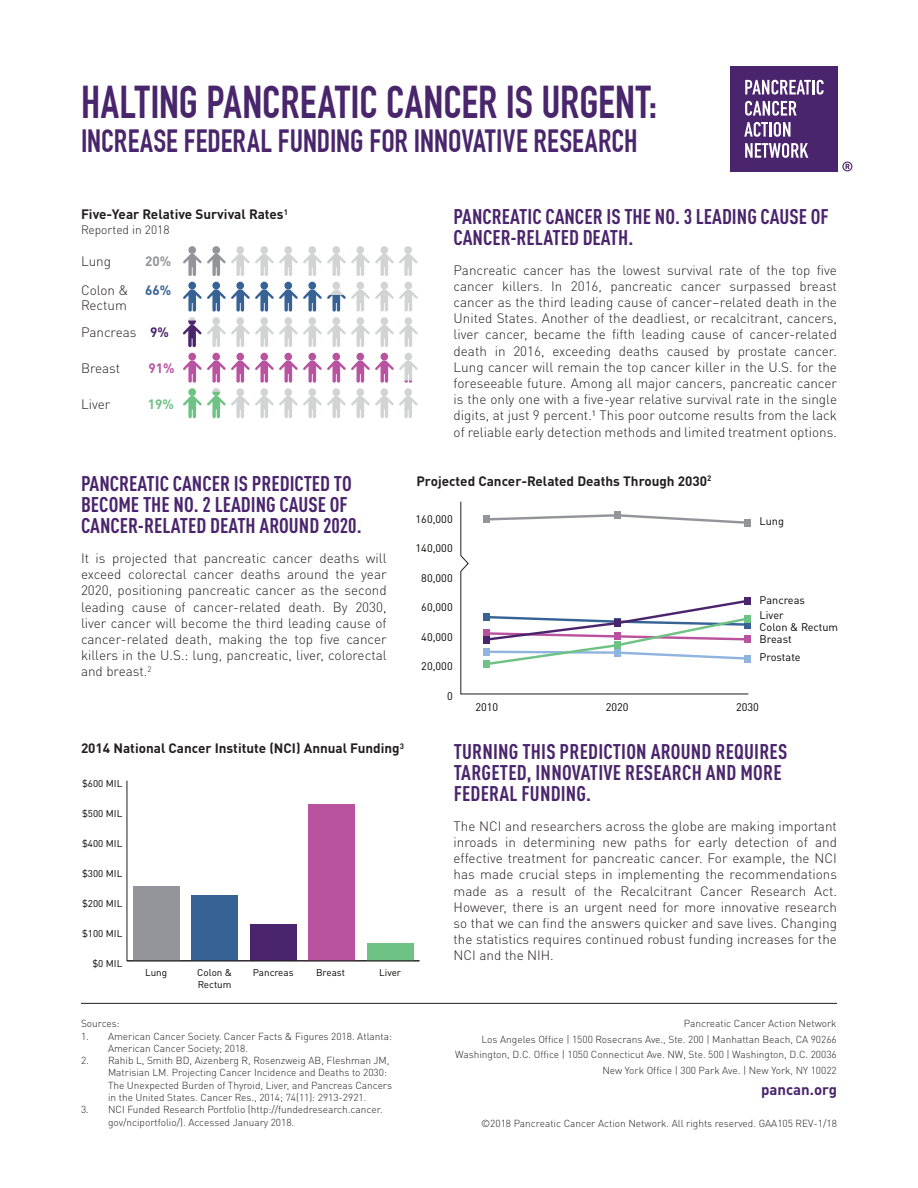
<style>
.page{position:relative;width:918px;height:1188px;background:#fff}
.page>*{position:absolute;margin:0;border:0;box-sizing:border-box;transform-origin:0 0}
.t1{font:700 45px "DIN Condensed";color:#49256c}
.t2{font:700 31.5px "DIN Condensed";color:#49256c}
.t3{font:700 condensed 21px/21px "DINOT";color:#4a256d}
.t4{font:700 15px "DINOT";color:#4a256d}
.t5{font:300 13.5px/16.2px "DINOT";color:#231f20;text-align:justify}
.t6{font:700 13.5px "DINOT";color:#231f20}
.t7{font:700 13.5px "DINOT";color:#b9539f}
.t8{font:700 13.5px "DINOT";color:#6dc284}
.t9{font:300 12px "DINOT";color:#231f20}
.t10{font:10.95px/11.9px "DINOT";color:#040503}
.t11{font:300 10.2px/12.3px "DINOT";color:#231f20}
.t12{font:9.75px "DINOT";color:#040503}
.s1{font-weight:700;color:#94959a}
.s2{font-weight:700;color:#376296}
.s3{font-weight:700;color:#4a256d}
</style>
<div class="page">
<hr style="left:81px;top:1003px;width:756px;height:1px;background:#231f20">
<svg style="left:183px;top:246px;width:235px;height:30px"></svg>
<div style="left:188px;top:282px;width:8px;height:7px;background:#376296;border-radius:50%"></div>
<div style="left:212px;top:282px;width:8px;height:7px;background:#376296;border-radius:50%"></div>
<div style="left:236px;top:282px;width:8px;height:7px;background:#376296;border-radius:50%"></div>
<div style="left:260px;top:282px;width:8px;height:7px;background:#376296;border-radius:50%"></div>
<div style="left:284px;top:282px;width:8px;height:7px;background:#376296;border-radius:50%"></div>
<div style="left:308px;top:282px;width:8px;height:7px;background:#376296;border-radius:50%"></div>
<div style="left:332px;top:282px;width:8px;height:7px;background:#d2d4d3;border-radius:50%"></div>
<div style="left:356px;top:282px;width:8px;height:7px;background:#d2d4d3;border-radius:50%"></div>
<div style="left:380px;top:282px;width:8px;height:7px;background:#d2d4d3;border-radius:50%"></div>
<div style="left:405px;top:282px;width:7px;height:7px;background:#d2d4d3;border-radius:50%"></div>
<div style="left:188px;top:353px;width:8px;height:8px;background:#b9539f;border-radius:50%"></div>
<div style="left:212px;top:353px;width:8px;height:8px;background:#b9539f;border-radius:50%"></div>
<div style="left:236px;top:353px;width:8px;height:8px;background:#b9539f;border-radius:50%"></div>
<div style="left:260px;top:353px;width:8px;height:8px;background:#b9539f;border-radius:50%"></div>
<div style="left:284px;top:353px;width:8px;height:8px;background:#b9539f;border-radius:50%"></div>
<div style="left:308px;top:353px;width:8px;height:8px;background:#b9539f;border-radius:50%"></div>
<div style="left:332px;top:353px;width:8px;height:8px;background:#b9539f;border-radius:50%"></div>
<div style="left:356px;top:353px;width:8px;height:8px;background:#b9539f;border-radius:50%"></div>
<div style="left:380px;top:353px;width:8px;height:8px;background:#b9539f;border-radius:50%"></div>
<div style="left:405px;top:353px;width:7px;height:8px;background:#d2d4d3;border-radius:50%"></div>
<svg style="left:183px;top:361px;width:235px;height:57px"></svg>
<svg style="left:183px;top:289px;width:235px;height:58px"></svg>
<div style="left:730px;top:66px;width:108px;height:105px;background:#4a256d"></div>
<hr style="left:769px;top:122px;width:3px;height:15px;background:#fff">
<svg style="left:745px;top:143px;width:63px;height:15px"></svg>
<svg style="left:744px;top:122px;width:24px;height:15px"></svg>
<svg style="left:745px;top:101px;width:52px;height:15px"></svg>
<svg style="left:774px;top:122px;width:16px;height:15px"></svg>
<svg style="left:745px;top:80px;width:79px;height:15px"></svg>
<svg style="left:842px;top:162px;width:10px;height:9px"></svg>
<svg style="left:460px;top:501px;width:289px;height:194px"></svg>
<svg style="left:484px;top:513px;width:265px;height:12px"></svg>
<div style="left:484px;top:516px;width:6px;height:7px;background:#94959a"></div>
<div style="left:614px;top:512px;width:6px;height:7px;background:#94959a"></div>
<div style="left:744px;top:519px;width:6px;height:7px;background:#94959a"></div>
<div style="left:484px;top:660px;width:6px;height:8px;background:#6dc284"></div>
<svg style="left:484px;top:598px;width:266px;height:69px"></svg>
<div style="left:484px;top:636px;width:6px;height:7px;background:#4a256d"></div>
<div style="left:614px;top:619px;width:6px;height:8px;background:#4a256d"></div>
<div style="left:744px;top:597px;width:6px;height:8px;background:#4a256d"></div>
<hr style="left:127px;top:781px;width:1px;height:180px;background:#211d1f">
<div style="left:133px;top:886px;width:47px;height:75px;background:#94959a"></div>
<div style="left:191px;top:895px;width:47px;height:66px;background:#376296"></div>
<div style="left:250px;top:924px;width:47px;height:37px;background:#4a256d"></div>
<div style="left:308px;top:805px;width:47px;height:156px;background:#b9539f"></div>
<div style="left:367px;top:943px;width:47px;height:18px;background:#6dc284"></div>
<hr style="left:127px;top:960px;width:292px;height:1px;background:#211d1f">
<h1 class="t1" style="left:81px;top:76px;width:578px">HALTING PANCREATIC CANCER IS URGENT:</h1>
<h2 class="t2" style="left:81px;top:122px;width:558px">INCREASE FEDERAL FUNDING FOR INNOVATIVE RESEARCH</h2>
<p class="t6" style="left:81px;top:206px;width:209px">Five-Year Relative Survival Rates<sup>1</sup></p>
<p class="t9" style="left:81px;top:222px;width:90px">Reported in 2018</p>
<p class="t5" style="left:81px;top:247px;width:92px;line-height:28.5px;text-align:right"><span class="s1">20%<br></span>Colon &amp; <span class="s2">66%</span></p>
<p class="t5" style="left:81px;top:291px;width:89px;line-height:27px">Rectum<br>Pancreas <span class="s3">9%</span></p>
<p class="t5" style="left:81px;top:360px;width:41px">Breast</p>
<p class="t7" style="left:148px;top:359px;width:28px">91%</p>
<p class="t5" style="left:81px;top:396px;width:31px">Liver</p>
<p class="t8" style="left:148px;top:395px;width:28px">19%</p>
<p class="t5" style="left:81px;top:253px;width:32px">Lung</p>
<h3 class="t3" style="left:81px;top:473px;width:282px">PANCREATIC CANCER IS PREDICTED TO<br>BECOME THE NO. 2 LEADING CAUSE OF<br>CANCER-RELATED DEATH AROUND 2020.</h3>
<p class="t5" style="left:81px;top:550px;width:307px">It is projected that pancreatic cancer deaths will exceed colorectal cancer deaths around the year 2020, positioning pancreatic cancer as the second leading cause of cancer-related death. By 2030, liver cancer will become the third leading cause of cancer-related death, making the top five cancer killers in the U.S.: lung, pancreatic, liver, colorectal and breast.<sup>2</sup></p>
<h3 class="t3" style="left:454px;top:206px;width:377px">PANCREATIC CANCER IS THE NO. 3 LEADING CAUSE OF<br>CANCER-RELATED DEATH.</h3>
<p class="t5" style="left:454px;top:262px;width:385px">Pancreatic cancer has the lowest survival rate of the top five cancer killers. In 2016, pancreatic cancer surpassed breast cancer as the third leading cause of cancer–related death in the United States. Another of the deadliest, or recalcitrant, cancers, liver cancer, became the fifth leading cause of cancer-related death in 2016, exceeding deaths caused by prostate cancer.<br>Lung cancer will remain the top cancer killer in the U.S. for the foreseeable future. Among all major cancers, pancreatic cancer is the only one with a five-year relative survival rate in the single digits, at just 9 percent.¹ This poor outcome results from the lack of reliable early detection methods and limited treatment options.</p>
<p class="t6" style="left:416px;top:472px;width:296px">Projected Cancer-Related Deaths Through 2030<sup>2</sup></p>
<p class="t10" style="left:416px;top:513px;width:39px">160,000</p>
<p class="t10" style="left:416px;top:542px;width:39px">140,000</p>
<p class="t10" style="left:421px;top:572px;width:33px">80,000</p>
<p class="t10" style="left:421px;top:601px;width:33px">60,000</p>
<p class="t10" style="left:421px;top:631px;width:33px">40,000</p>
<p class="t10" style="left:421px;top:660px;width:33px">20,000</p>
<p class="t10" style="left:447px;top:690px;width:7px">0</p>
<p class="t10" style="left:760px;top:515px;width:26px">Lung</p>
<p class="t10" style="left:760px;top:594px;width:47px">Pancreas</p>
<p class="t10" style="left:760px;top:608px;width:26px">Liver</p>
<p class="t10" style="left:760px;top:621px;width:80px">Colon &amp; Rectum<br>Breast</p>
<p class="t10" style="left:760px;top:651px;width:43px">Prostate</p>
<p class="t10" style="left:476px;top:700px;width:24px">2010</p>
<p class="t10" style="left:606px;top:700px;width:24px">2020</p>
<p class="t10" style="left:736px;top:700px;width:24px">2030</p>
<p class="t6" style="left:81px;top:740px;width:325px">2014 National Cancer Institute (NCI) Annual Funding<sup>3</sup></p>
<h3 class="t3" style="left:454px;top:741px;width:335px">TURNING THIS PREDICTION AROUND REQUIRES<br>TARGETED, INNOVATIVE RESEARCH AND MORE<br>FEDERAL FUNDING.</h3>
<p class="t5" style="left:454px;top:818px;width:385px">The NCI and researchers across the globe are making important inroads in determining new paths for early detection of and effective treatment for pancreatic cancer. For example, the NCI has made crucial steps in implementing the recommendations made as a result of the Recalcitrant Cancer Research Act.<br>However, there is an urgent need for more innovative research so that we can find the answers quicker and save lives. Changing the statistics requires continued robust funding increases for the NCI and the NIH.</p>
<p class="t12" style="left:82px;top:777px;width:42px">$600 MIL</p>
<p class="t12" style="left:82px;top:807px;width:42px">$500 MIL</p>
<p class="t12" style="left:82px;top:837px;width:42px">$400 MIL</p>
<p class="t12" style="left:82px;top:867px;width:42px">$300 MIL</p>
<p class="t12" style="left:82px;top:898px;width:42px">$200 MIL</p>
<p class="t12" style="left:82px;top:928px;width:42px">$100 MIL</p>
<p class="t12" style="left:92px;top:958px;width:31px">$0 MIL</p>
<p class="t12" style="left:197px;top:967px;width:36px">Colon &amp;</p>
<p class="t12" style="left:253px;top:967px;width:42px">Pancreas</p>
<p class="t12" style="left:316px;top:967px;width:31px">Breast</p>
<p class="t12" style="left:379px;top:967px;width:23px">Liver</p>
<p class="t12" style="left:198px;top:978px;width:35px">Rectum</p>
<p class="t12" style="left:145px;top:967px;width:24px">Lung</p>
<p class="t11" style="left:81px;top:1017px;width:40px">Sources:</p>
<p class="t11" style="left:108px;top:1030px;width:286px;text-indent:-27px">1. American Cancer Society. Cancer Facts &amp; Figures 2018. Atlanta:<br>American Cancer Society; 2018.</p>
<p class="t11" style="left:108px;top:1054px;width:286px;text-indent:-27px">2. Rahib L, Smith BD, Aizenberg R, Rosenzweig AB, Fleshman JM, Matrisian LM. Projecting Cancer Incidence and Deaths to 2030:<br>The Unexpected Burden of Thyroid, Liver, and Pancreas Cancers in the United States. Cancer Res., 2014; 74(11): 2913-2921.</p>
<p class="t11" style="left:108px;top:1103px;width:276px;text-indent:-27px">3. NCI Funded Research Portfolio (http://fundedresearch.cancer. gov/nciportfolio/). Accessed January 2018.</p>
<p class="t11" style="left:455px;top:1016px;width:383px;line-height:15.6px;text-align:right">Pancreatic Cancer Action Network<br>Los Angeles Office | 1500 Rosecrans Ave., Ste. 200 | Manhattan Beach, CA 90266<br>Washington, D.C. Office | 1050 Connecticut Ave. NW, Ste. 500 | Washington, D.C. 20036<br>New York Office | 300 Park Ave. | New York, NY 10022</p>
<p class="t4" style="left:761px;top:1080px;width:77px">pancan.org</p>
<p class="t11" style="left:481px;top:1117px;width:357px">©2018 Pancreatic Cancer Action Network. All rights reserved. GAA105 REV-1/18</p>
</div>
